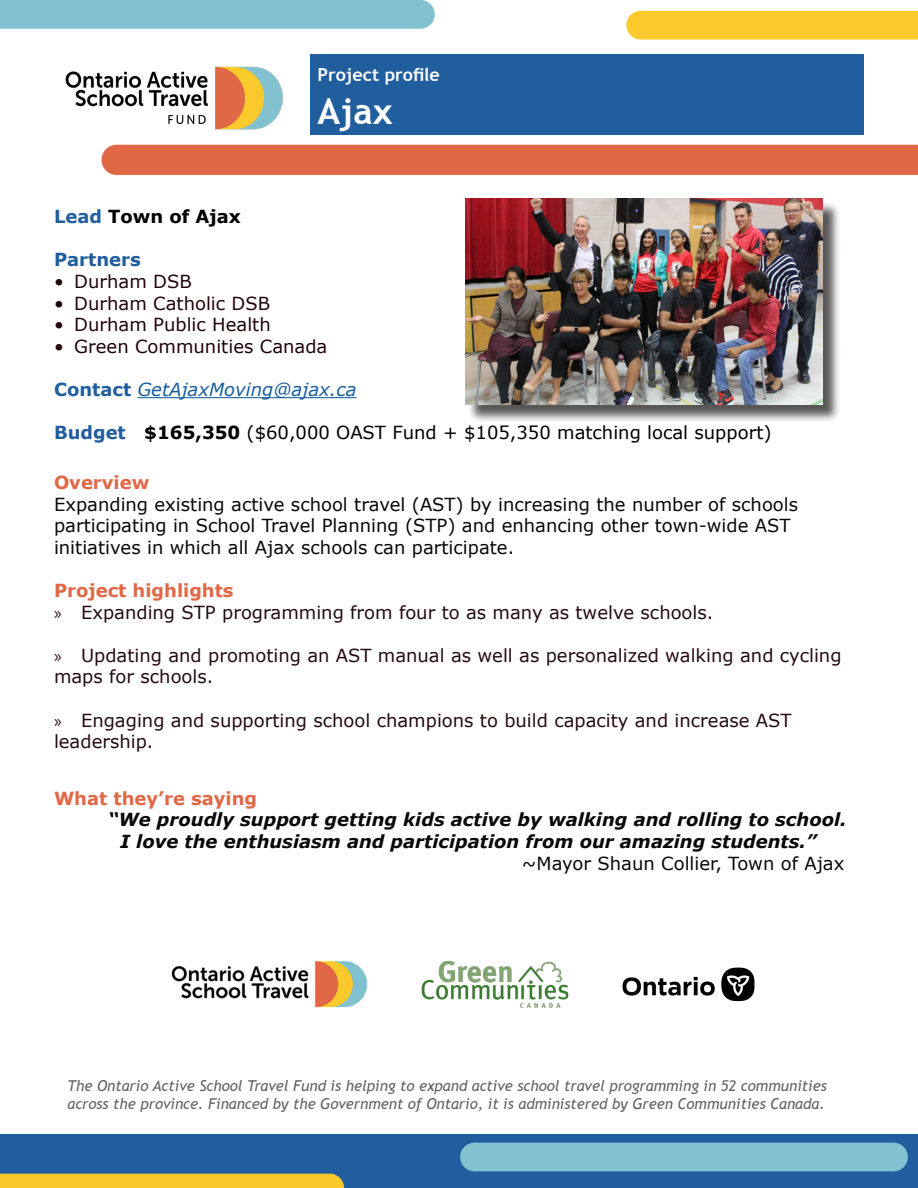
<style>
.page{position:relative;width:918px;height:1188px;background:#fff}
.page>*{position:absolute;margin:0;border:0;box-sizing:border-box;transform-origin:0 0}
.t1{font:700 36px "Trebuchet MS";color:#fff}
.t2{font:18px/21.6px "Verdana";color:#250b10}
.t3{font:18px/21.6px "Verdana";color:#060907}
.t4{font:italic 700 18px "Verdana";color:#09090c}
.t5{font:18px "Verdana";color:#210407}
.t6{font:18px "Verdana";color:#000}
.t7{font:700 18px "Verdana";color:#e16846}
.t8{font:18px "Verdana";color:#09090c}
.t9{font:italic 18px "Verdana";color:#175d9e}
.t10{font:700 18px "Verdana";color:#000}
.t11{font:700 18px "Trebuchet MS";color:#fff}
.t12{font:700 18px "Verdana";color:#215e9e}
.t13{font:italic 15px/18px "Trebuchet MS";color:#636366}
.s1{color:#215e9e}
.s2{font-weight:700;font-style:normal;color:#215e9e}
.s3{font-weight:700;color:#215e9e}
.s4{font-weight:700}
.s5{font-family:"Myriad Pro"}
</style>
<div class="page">
<div style="left:310px;top:54px;width:554px;height:81px;background:#215e9e"></div>
<div style="left:0;top:0;width:435px;height:29px;background:#82c1cf"></div>
<div style="left:626px;top:11px;width:292px;height:29px;background:#faca2d"></div>
<div style="left:0;top:1134px;width:918px;height:54px;background:#215e9f"></div>
<div style="left:460px;top:1143px;width:448px;height:28px;background:#82c1cf;border-radius:14px"></div>
<div style="left:0;top:1174px;width:344px;height:14px;background:#f9c92c"></div>
<hr style="left:137px;top:397px;width:220px;height:1px;background:#175d9e">
<img style="left:40px;top:24px;width:267px;height:139px">
<div style="left:102px;top:145px;width:816px;height:30px;background:#e16846"></div>
<img style="left:171px;top:960px;width:584px;height:48px">
<div style="left:468px;top:201px;width:373px;height:222px;background:#231f20;opacity:.75"></div>
<img style="left:466px;top:199px;width:356px;height:206px">
<p class="t11" style="left:318px;top:63px;width:124px">Project profile</p>
<p class="t1" style="left:318px;top:88px;width:77px">Ajax</p>
<p class="t10" style="left:54px;top:205px;width:188px"><span class="s1">Lead</span> Town of Ajax</p>
<p class="t12" style="left:54px;top:248px;width:88px">Partners</p>
<p class="t5" style="left:54px;top:270px;width:139px">• Durham DSB</p>
<p class="t5" style="left:54px;top:292px;width:218px">• Durham Catholic DSB</p>
<p class="t5" style="left:54px;top:313px;width:218px">• Durham Public Health</p>
<p class="t5" style="left:54px;top:335px;width:275px">• Green Communities Canada</p>
<p class="t9" style="left:54px;top:378px;width:304px"><span class="s2">Contact</span> GetAjaxMoving@ajax.ca</p>
<p class="t6" style="left:54px;top:421px;width:719px"><span class="s3">Budget</span> <span class="s4">$165,350</span> ($60,000 OAST Fund + $105,350 matching local support)</p>
<p class="t7" style="left:54px;top:471px;width:97px">Overview</p>
<p class="t3" style="left:54px;top:493px;width:746px">Expanding existing active school travel (AST) by increasing the number of schools participating in School Travel Planning (STP) and enhancing other town-wide AST initiatives in which all Ajax schools can participate.</p>
<p class="t7" style="left:54px;top:579px;width:181px">Project highlights</p>
<p class="t2" style="left:54px;top:601px;width:661px"><span class="s5">»</span> Expanding STP programming from four to as many as twelve schools.</p>
<p class="t2" style="left:54px;top:645px;width:789px"><span class="s5">»</span> Updating and promoting an AST manual as well as personalized walking and cycling maps for schools.</p>
<p class="t2" style="left:54px;top:709px;width:739px"><span class="s5">»</span> Engaging and supporting school champions to build capacity and increase AST leadership.</p>
<p class="t7" style="left:54px;top:787px;width:205px">What they’re saying</p>
<p class="t4" style="left:108px;top:808px;width:740px">“We proudly support getting kids active by walking and rolling to school.</p>
<p class="t4" style="left:120px;top:830px;width:698px">I love the enthusiasm and participation from our amazing students.”</p>
<p class="t8" style="left:522px;top:852px;width:324px">~Mayor Shaun Collier, Town of Ajax</p>
<p class="t13" style="left:68px;top:1077px;width:761px">The Ontario Active School Travel Fund is helping to expand active school travel programming in 52 communities across the province. Financed by the Government of Ontario, it is administered by Green Communities Canada.</p>
</div>
